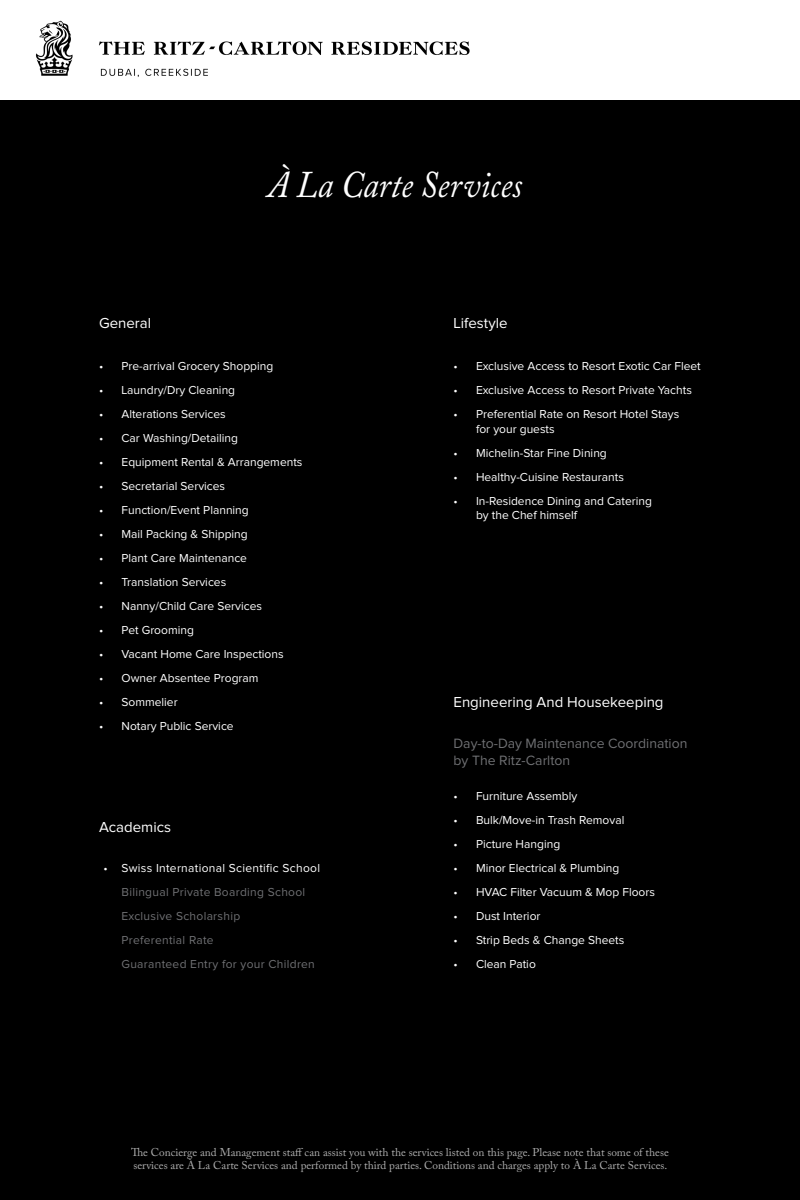
<style>
.page{position:relative;width:800px;height:1200px;background:#fff}
.page>*{position:absolute;margin:0;border:0;box-sizing:border-box;transform-origin:0 0}
.t1{font:italic 37.5px "Adobe Caslon Pro";color:#fff;scale:.9 1}
.t2{font:15px "Proxima Nova";color:#fff}
.t3{font:14px/16.8px "Proxima Nova";color:#6f7073}
.t4{font:12px/14.4px "Proxima Nova";color:#fff}
.t5{font:12px/24px "Proxima Nova";letter-spacing:.025em;color:#6f7073}
.t6{font:12px "Proxima Nova";letter-spacing:.025em;color:#fff}
.t7{font:11.2px/13.5px "Adobe Caslon Pro";color:#fff}
</style>
<div class="page">
<div style="left:0;top:100px;width:800px;height:1100px;background:#000"></div>
<img style="left:35px;top:20px;width:435px;height:57px">
<p class="t2" style="left:99px;top:316px;width:54px">General</p>
<h1 class="t1" style="left:268px;top:162px;width:284px">À La Carte Services</h1>
<p class="t2" style="left:454px;top:316px;width:56px">Lifestyle</p>
<p class="t4" style="left:99px;top:360px;width:176px">• Pre-arrival Grocery Shopping</p>
<p class="t4" style="left:99px;top:384px;width:138px">• Laundry/Dry Cleaning</p>
<p class="t4" style="left:99px;top:408px;width:128px">• Alterations Services</p>
<p class="t4" style="left:99px;top:432px;width:141px">• Car Washing/Detailing</p>
<p class="t4" style="left:99px;top:456px;width:205px">• Equipment Rental &amp; Arrangements</p>
<p class="t4" style="left:99px;top:480px;width:128px">• Secretarial Services</p>
<p class="t4" style="left:99px;top:504px;width:151px">• Function/Event Planning</p>
<p class="t4" style="left:99px;top:528px;width:150px">• Mail Packing &amp; Shipping</p>
<p class="t4" style="left:99px;top:552px;width:150px">• Plant Care Maintenance</p>
<p class="t4" style="left:99px;top:576px;width:129px">• Translation Services</p>
<p class="t4" style="left:99px;top:600px;width:165px">• Nanny/Child Care Services</p>
<p class="t4" style="left:99px;top:624px;width:96px">• Pet Grooming</p>
<p class="t4" style="left:99px;top:648px;width:186px">• Vacant Home Care Inspections</p>
<p class="t4" style="left:99px;top:672px;width:161px">• Owner Absentee Program</p>
<p class="t4" style="left:99px;top:696px;width:80px">• Sommelier</p>
<p class="t4" style="left:99px;top:720px;width:136px">• Notary Public Service</p>
<p class="t2" style="left:99px;top:820px;width:74px">Academics</p>
<p class="t6" style="left:104px;top:862px;width:218px">• Swiss International Scientific School</p>
<p class="t5" style="left:122px;top:880px;width:195px">Bilingual Private Boarding School<br>Exclusive Scholarship<br>Preferential Rate<br>Guaranteed Entry for your Children</p>
<p class="t4" style="left:454px;top:360px;width:249px">• Exclusive Access to Resort Exotic Car Fleet</p>
<p class="t4" style="left:454px;top:384px;width:240px">• Exclusive Access to Resort Private Yachts</p>
<p class="t4" style="left:476px;top:408px;width:205px;text-indent:-22px">• Preferential Rate on Resort Hotel Stays for your guests</p>
<p class="t4" style="left:454px;top:446px;width:155px">• Michelin-Star Fine Dining</p>
<p class="t4" style="left:454px;top:470px;width:172px">• Healthy-Cuisine Restaurants</p>
<p class="t4" style="left:476px;top:494px;width:178px;text-indent:-22px">• In-Residence Dining and Catering by the Chef himself</p>
<p class="t2" style="left:454px;top:695px;width:212px">Engineering And Housekeeping</p>
<p class="t3" style="left:454px;top:735px;width:236px">Day-to-Day Maintenance Coordination by The Ritz-Carlton</p>
<p class="t4" style="left:454px;top:789px;width:125px">• Furniture Assembly</p>
<p class="t4" style="left:454px;top:813px;width:172px">• Bulk/Move-in Trash Removal</p>
<p class="t4" style="left:454px;top:837px;width:108px">• Picture Hanging</p>
<p class="t4" style="left:454px;top:861px;width:167px">• Minor Electrical &amp; Plumbing</p>
<p class="t4" style="left:454px;top:885px;width:203px">• HVAC Filter Vacuum &amp; Mop Floors</p>
<p class="t4" style="left:454px;top:909px;width:88px">• Dust Interior</p>
<p class="t4" style="left:454px;top:933px;width:172px">• Strip Beds &amp; Change Sheets</p>
<p class="t4" style="left:454px;top:957px;width:84px">• Clean Patio</p>
<p class="t7" style="left:131px;top:1145px;width:539px">The Concierge and Management staff can assist you with the services listed on this page. Please note that some of these services are À La Carte Services and performed by third parties. Conditions and charges apply to À La Carte Services.</p>
</div>
